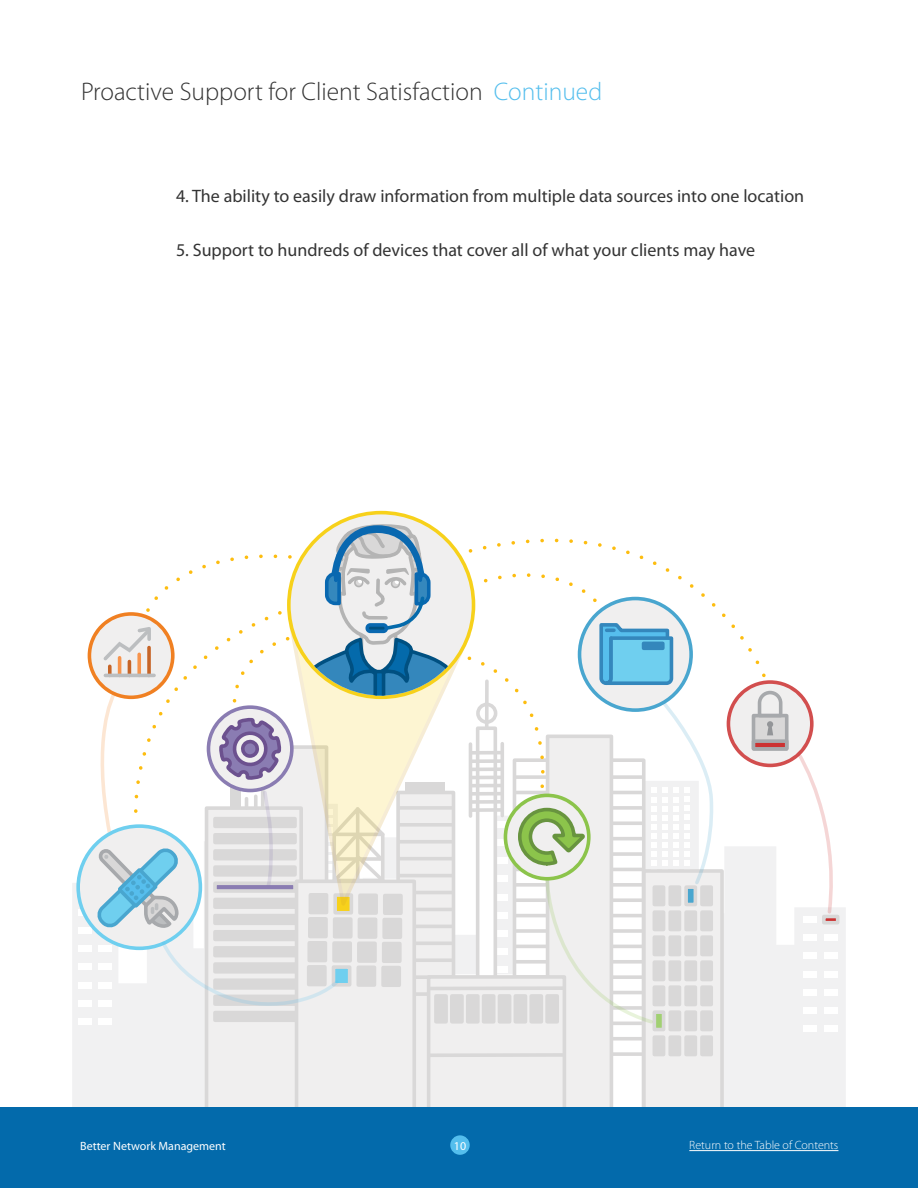
<style>
.page{position:relative;width:918px;height:1188px;background:#fff}
.page>*{position:absolute;margin:0;border:0;box-sizing:border-box;transform-origin:0 0}
.t1{font:300 25.5px "Myriad Pro";color:#333}
.t2{font:18px "Myriad Pro";color:#333}
.t3{font:300 12px "Myriad Pro";color:#fff}
.t4{font:12px "Myriad Pro";color:#fff}
.s1{color:#54beed}
</style>
<div class="page">
<div style="left:0;top:1107px;width:918px;height:81px;background:#036aab"></div>
<hr style="left:689px;top:1150px;width:149px;height:1px;background:#fff">
<div style="left:450px;top:1135px;width:20px;height:20px;background:#54beed;border-radius:50%"></div>
<svg style="left:72px;top:883px;width:774px;height:224px;fill:#f1f1f2"></svg>
<div style="left:822px;top:915px;width:17px;height:10px;border:4px solid #d9d8d8"></div>
<div style="left:824px;top:935px;width:14px;height:6px;background:#fff"></div>
<div style="left:824px;top:953px;width:14px;height:6px;background:#fff"></div>
<div style="left:824px;top:971px;width:14px;height:6px;background:#fff"></div>
<div style="left:824px;top:989px;width:14px;height:6px;background:#fff"></div>
<div style="left:824px;top:1007px;width:14px;height:7px;background:#fff"></div>
<div style="left:824px;top:1026px;width:14px;height:6px;background:#fff"></div>
<svg style="left:76px;top:511px;width:757px;height:596px"></svg>
<svg style="left:463px;top:511px;width:304px;height:168px"></svg>
<h1 class="t1" style="left:81px;top:76px;width:523px">Proactive Support for Client Satisfaction <span class="s1">Continued</span></h1>
<p class="t2" style="left:176px;top:185px;width:630px">4. The ability to easily draw information from multiple data sources into one location</p>
<p class="t2" style="left:176px;top:239px;width:581px">5. Support to hundreds of devices that cover all of what your clients may have</p>
<p class="t4" style="left:80px;top:1139px;width:147px">Better Network Management</p>
<p class="t4" style="left:454px;top:1138px;width:14px">10</p>
<p class="t3" style="left:689px;top:1138px;width:151px">Return to the Table of Contents</p>
</div>
